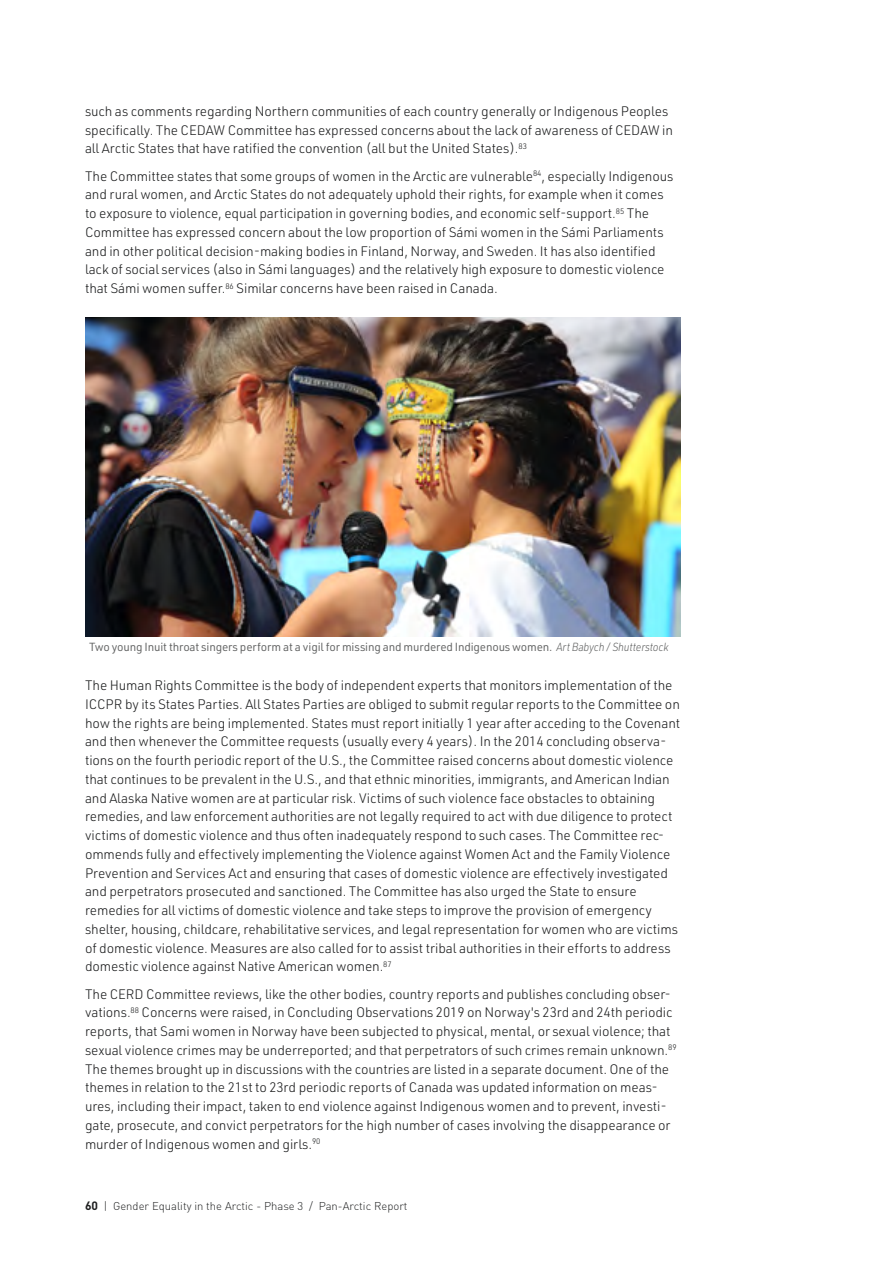
<style>
.page{position:relative;width:893px;height:1263px;background:#fff}
.page>*{position:absolute;margin:0;border:0;box-sizing:border-box;transform-origin:0 0}
.t1{font:300 13.5px/18.8px "URWDIN";letter-spacing:-.01em;color:#1d1e1f}
.t2{font:11.55px "URWDIN";letter-spacing:-.015em;color:#636464}
.t3{font:300 11.25px "DIN Pro";color:#1d1e1f}
.s1{font-weight:300;font-style:italic}
.s2{font-weight:700;font-size:12px}
</style>
<div class="page">
<img style="left:85px;top:317px;width:595px;height:319px">
<p class="t1" style="left:85px;top:101px;width:589px">such as comments regarding Northern communities of each country generally or Indigenous Peoples specifically. The CEDAW Committee has expressed concerns about the lack of awareness of CEDAW in all Arctic States that have ratified the convention (all but the United States).<sup>83</sup></p>
<p class="t1" style="left:85px;top:166px;width:590px">The Committee states that some groups of women in the Arctic are vulnerable<sup>84</sup>, especially Indigenous and rural women, and Arctic States do not adequately uphold their rights, for example when it comes to exposure to violence, equal participation in governing bodies, and economic self-support.<sup>85</sup> The Committee has expressed concern about the low proportion of Sámi women in the Sámi Parliaments and in other political decision-making bodies in Finland, Norway, and Sweden. It has also identified lack of social services (also in Sámi languages) and the relatively high exposure to domestic violence that Sámi women suffer.<sup>86</sup> Similar concerns have been raised in Canada.</p>
<p class="t2" style="left:89px;top:639px;width:581px">Two young Inuit throat singers perform at a vigil for missing and murdered Indigenous women. <span class="s1">Art Babych / Shutterstock</span></p>
<p class="t1" style="left:85px;top:675px;width:597px">The Human Rights Committee is the body of independent experts that monitors implementation of the ICCPR by its States Parties. All States Parties are obliged to submit regular reports to the Committee on how the rights are being implemented. States must report initially 1 year after acceding to the Covenant and then whenever the Committee requests (usually every 4 years). In the 2014 concluding observa&shy;tions on the fourth periodic report of the U.S., the Committee raised concerns about domestic violence that continues to be prevalent in the U.S., and that ethnic minorities, immigrants, and American Indian and Alaska Native women are at particular risk. Victims of such violence face obstacles to obtaining remedies, and law enforcement authorities are not legally required to act with due diligence to protect victims of domestic violence and thus often inadequately respond to such cases. The Committee rec&shy;ommends fully and effectively implementing the Violence against Women Act and the Family Violence Prevention and Services Act and ensuring that cases of domestic violence are effectively investigated and perpetrators prosecuted and sanctioned. The Committee has also urged the State to ensure remedies for all victims of domestic violence and take steps to improve the provision of emergency shelter, housing, childcare, rehabilitative services, and legal representation for women who are victims of domestic violence. Measures are also called for to assist tribal authorities in their efforts to address domestic violence against Native American women.<sup>87</sup></p>
<p class="t1" style="left:85px;top:984px;width:593px">The CERD Committee reviews, like the other bodies, country reports and publishes concluding obser&shy;vations.<sup>88</sup> Concerns were raised, in Concluding Observations 2019 on Norway's 23rd and 24th periodic reports, that Sami women in Norway have been subjected to physical, mental, or sexual violence; that sexual violence crimes may be underreported; and that perpetrators of such crimes remain unknown.<sup>89<br></sup>The themes brought up in discussions with the countries are listed in a separate document. One of the themes in relation to the 21st to 23rd periodic reports of Canada was updated information on meas&shy;ures, including their impact, taken to end violence against Indigenous women and to prevent, investi&shy;gate, prosecute, and convict perpetrators for the high number of cases involving the disappearance or murder of Indigenous women and girls.<sup>90</sup></p>
<p class="t3" style="left:85px;top:1198px;width:324px"><span class="s2">60</span> | Gender Equality in the Arctic - Phase 3 / Pan-Arctic Report</p>
</div>
